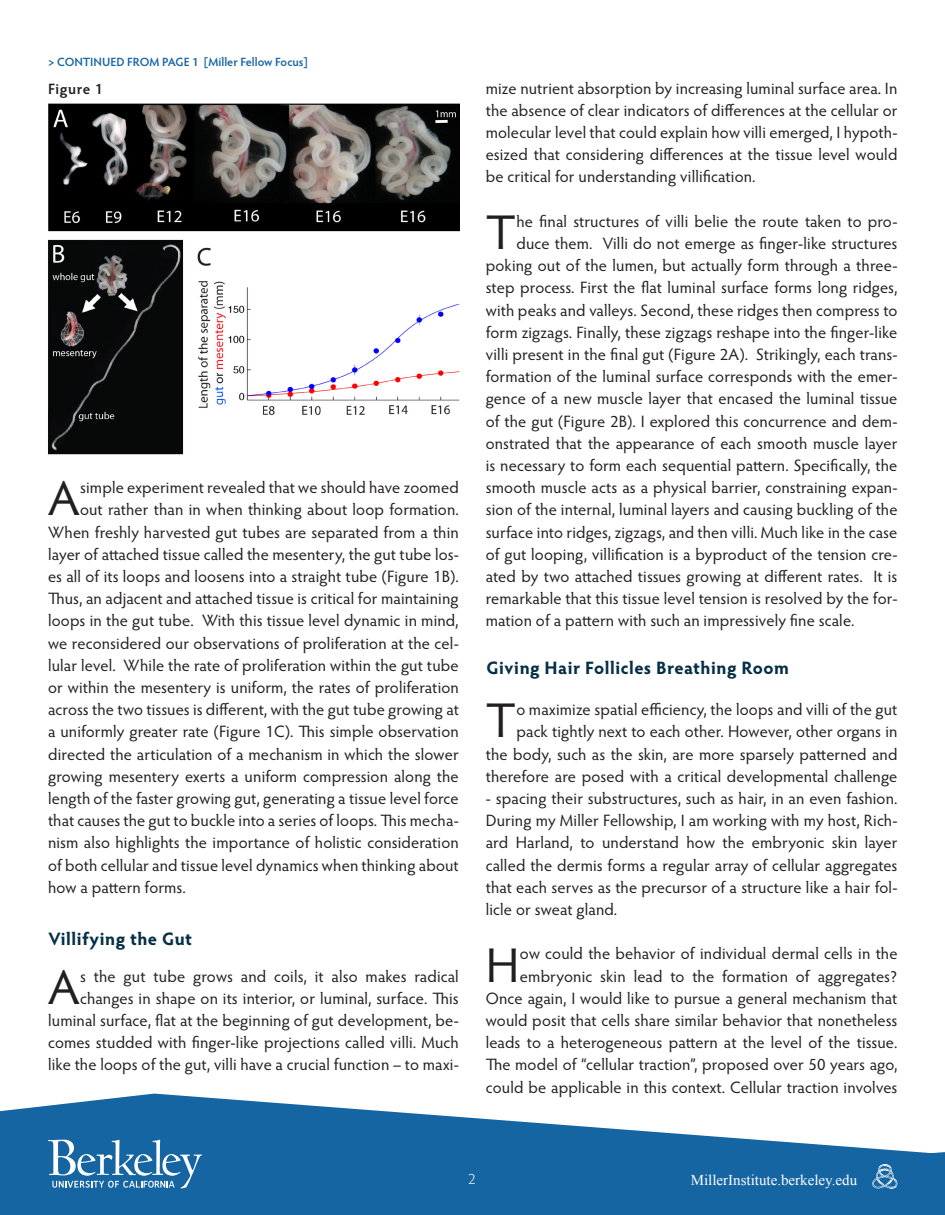
<style>
.page{position:relative;width:945px;height:1215px;background:#fff}
.page>*{position:absolute;margin:0;border:0;box-sizing:border-box;transform-origin:0 0}
.t1{font:48.9px "Hypatia Sans Pro";color:#231f20}
.t2{font:700 18px "Hypatia Sans Pro";letter-spacing:.03em;color:#052f45}
.t3{font:16.5px/22.2px "Hypatia Sans Pro";letter-spacing:.01em;color:#231f20;text-align:right}
.t4{font:15px "Times New Roman";color:#fff}
.t5{font:600 15px "Hypatia Sans Pro";letter-spacing:.035em;color:#231f20}
.t6{font:300 15px "Hypatia Sans Pro";color:#fff}
.t7{font:600 12px "Hypatia Sans Pro";color:#1665a3}
</style>
<div class="page">
<svg style="left:0;top:1094px;width:916px;height:121px;fill:#1665a3"></svg>
<svg style="left:872px;top:1164px;width:26px;height:25px"></svg>
<svg style="left:48px;top:1140px;width:154px;height:48px;background:#4c89b8"></svg>
<div style="left:916px;top:1152px;width:29px;height:63px;background:#1665a3"></div>
<img style="left:48px;top:104px;width:411px;height:351px">
<p class="t7" style="left:48px;top:53px;width:261px">&gt; CONTINUED FROM PAGE 1 [Miller Fellow Focus]</p>
<p class="t5" style="left:48px;top:78px;width:56px">Figure 1</p>
<p class="t1" style="left:48px;top:466px;width:33px">A</p>
<p class="t3" style="left:80px;top:476px;width:380px">simple experiment revealed that we should have zoomed</p>
<p class="t3" style="left:80px;top:498px;width:380px">out rather than in when thinking about loop formation.</p>
<p class="t3" style="left:48px;top:520px;width:412px">When freshly harvested gut tubes are separated from a thin</p>
<p class="t3" style="left:48px;top:542px;width:412px">layer of attached tissue called the mesentery, the gut tube los-</p>
<p class="t3" style="left:48px;top:565px;width:412px">es all of its loops and loosens into a straight tube (Figure 1B).</p>
<p class="t3" style="left:48px;top:587px;width:412px">Thus, an adjacent and attached tissue is critical for maintaining</p>
<p class="t3" style="left:48px;top:609px;width:412px">loops in the gut tube. With this tissue level dynamic in mind,</p>
<p class="t3" style="left:48px;top:631px;width:412px">we reconsidered our observations of proliferation at the cel-</p>
<p class="t3" style="left:48px;top:653px;width:412px">lular level. While the rate of proliferation within the gut tube</p>
<p class="t3" style="left:48px;top:676px;width:412px">or within the mesentery is uniform, the rates of proliferation</p>
<p class="t3" style="left:48px;top:698px;width:412px">across the two tissues is different, with the gut tube growing at</p>
<p class="t3" style="left:48px;top:720px;width:412px">a uniformly greater rate (Figure 1C). This simple observation</p>
<p class="t3" style="left:48px;top:742px;width:412px">directed the articulation of a mechanism in which the slower</p>
<p class="t3" style="left:48px;top:764px;width:412px">growing mesentery exerts a uniform compression along the</p>
<p class="t3" style="left:48px;top:787px;width:412px">length of the faster growing gut, generating a tissue level force</p>
<p class="t3" style="left:48px;top:809px;width:412px">that causes the gut to buckle into a series of loops. This mecha-</p>
<p class="t3" style="left:48px;top:831px;width:412px">nism also highlights the importance of holistic consideration</p>
<p class="t3" style="left:48px;top:853px;width:412px">of both cellular and tissue level dynamics when thinking about</p>
<p class="t3" style="left:48px;top:875px;width:139px">how a pattern forms.</p>
<p class="t2" style="left:48px;top:926px;width:145px">Villifying the Gut</p>
<p class="t3" style="left:48px;top:964px;width:412px">s the gut tube grows and coils, it also makes radical changes in shape on its interior, or luminal, surface. This luminal surface, flat at the beginning of gut development, be&shy;comes studded with finger-like projections called villi. Much like the loops of the gut, villi have a crucial function – to maxi-</p>
<p class="t1" style="left:48px;top:954px;width:33px">A</p>
<p class="t3" style="left:486px;top:76px;width:413px;text-align:justify">mize nutrient absorption by increasing luminal surface area. In the absence of clear indicators of differences at the cellular or molecular level that could explain how villi emerged, I hypoth&shy;esized that considering differences at the tissue level would be critical for understanding villification.</p>
<p class="t1" style="left:486px;top:199px;width:32px">T</p>
<p class="t3" style="left:516px;top:209px;width:383px">he final structures of villi belie the route taken to pro-</p>
<p class="t3" style="left:516px;top:232px;width:383px">duce them. Villi do not emerge as finger-like structures</p>
<p class="t3" style="left:486px;top:254px;width:413px">poking out of the lumen, but actually form through a three-</p>
<p class="t3" style="left:486px;top:276px;width:413px">step process. First the flat luminal surface forms long ridges,</p>
<p class="t3" style="left:486px;top:298px;width:413px">with peaks and valleys. Second, these ridges then compress to</p>
<p class="t3" style="left:486px;top:320px;width:413px">form zigzags. Finally, these zigzags reshape into the finger-like</p>
<p class="t3" style="left:486px;top:343px;width:413px">villi present in the final gut (Figure 2A). Strikingly, each trans-</p>
<p class="t3" style="left:486px;top:365px;width:413px">formation of the luminal surface corresponds with the emer-</p>
<p class="t3" style="left:486px;top:387px;width:413px">gence of a new muscle layer that encased the luminal tissue</p>
<p class="t3" style="left:486px;top:409px;width:413px">of the gut (Figure 2B). I explored this concurrence and dem-</p>
<p class="t3" style="left:486px;top:431px;width:413px">onstrated that the appearance of each smooth muscle layer</p>
<p class="t3" style="left:486px;top:454px;width:413px">is necessary to form each sequential pattern. Specifically, the</p>
<p class="t3" style="left:486px;top:476px;width:413px">smooth muscle acts as a physical barrier, constraining expan-</p>
<p class="t3" style="left:486px;top:498px;width:413px">sion of the internal, luminal layers and causing buckling of the</p>
<p class="t3" style="left:486px;top:520px;width:413px">surface into ridges, zigzags, and then villi. Much like in the case</p>
<p class="t3" style="left:486px;top:542px;width:413px">of gut looping, villification is a byproduct of the tension cre-</p>
<p class="t3" style="left:486px;top:565px;width:413px">ated by two attached tissues growing at different rates. It is</p>
<p class="t3" style="left:486px;top:587px;width:413px">remarkable that this tissue level tension is resolved by the for-</p>
<p class="t3" style="left:486px;top:609px;width:370px">mation of a pattern with such an impressively fine scale.</p>
<p class="t2" style="left:486px;top:655px;width:304px">Giving Hair Follicles Breathing Room</p>
<p class="t3" style="left:486px;top:698px;width:413px">o maximize spatial efficiency, the loops and villi of the gut pack tightly next to each other. However, other organs in<br>the body, such as the skin, are more sparsely patterned and therefore are posed with a critical developmental challenge</p>
<p class="t3" style="left:486px;top:787px;width:413px;text-align:justify">- spacing their substructures, such as hair, in an even fashion.<br>During my Miller Fellowship, I am working with my host, Rich&shy;ard Harland, to understand how the embryonic skin layer called the dermis forms a regular array of cellular aggregates that each serves as the precursor of a structure like a hair fol&shy;licle or sweat gland.</p>
<p class="t1" style="left:486px;top:932px;width:35px">H</p>
<p class="t1" style="left:486px;top:688px;width:32px">T</p>
<p class="t3" style="left:486px;top:942px;width:413px">ow could the behavior of individual dermal cells in the embryonic skin lead to the formation of aggregates?<br>Once again, I would like to pursue a general mechanism that would posit that cells share similar behavior that nonetheless leads to a heterogeneous pattern at the level of the tissue.<br>The model of “cellular traction”, proposed over 50 years ago, could be applicable in this context. Cellular traction involves</p>
<p class="t6" style="left:468px;top:1169px;width:9px">2</p>
<p class="t4" style="left:691px;top:1169px;width:168px">MillerInstitute.berkeley.edu</p>
</div>
